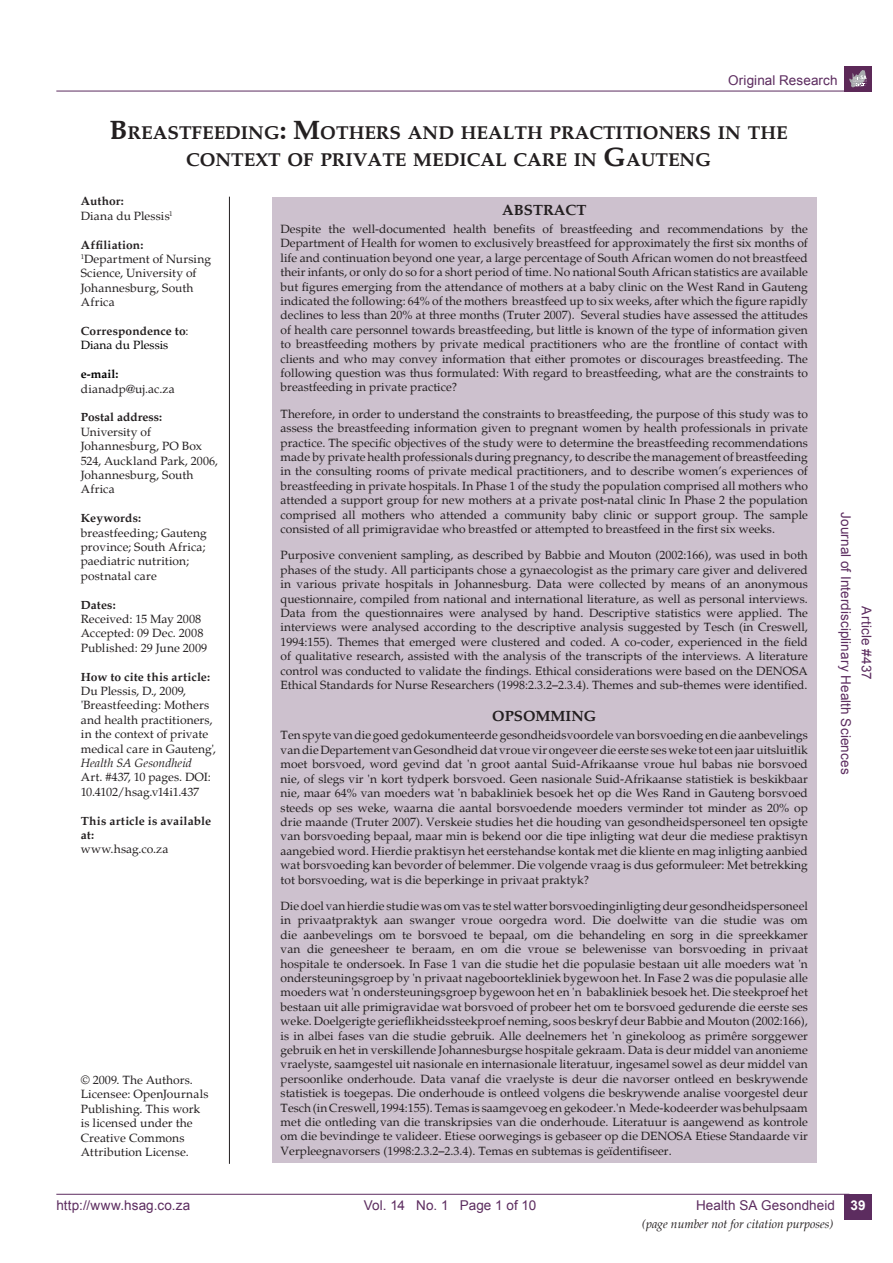
<style>
.page{position:relative;width:893px;height:1263px;background:#fff}
.page>*{position:absolute;margin:0;border:0;box-sizing:border-box;transform-origin:0 0}
.t1{font:700 18.9px/27px "Palatino";color:#231f20;text-align:center}
.t2{font:700 15px "Palatino";color:#231f20}
.t3{font:13.5px "Arial";letter-spacing:.005em;color:#5c2c5f}
.t4{font:700 13.5px "Arial";color:#fff}
.t5{font:12px/14.4px "Palatino";color:#231f20}
.t6{font:12px/14.4px "Palatino";letter-spacing:.02em;color:#231f20}
.t7{font:700 12px/14.4px "Palatino";letter-spacing:.005em;color:#231f20}
.t8{font:italic 12px "Palatino";color:#231f20}
.t9{font:700 12px "Palatino";color:#000}
.s1{font-size:27px}
.s2{font-weight:700}
.s3{font-weight:400}
.s4{font-weight:400;color:#000}
</style>
<div class="page">
<hr style="left:56px;top:1194px;width:793px;height:1px;background:#5c2c5f">
<hr style="left:56px;top:91px;width:793px;height:1px;background:#5c2c5f">
<div style="left:844px;top:1194px;width:28px;height:26px;background:#5c2c5f"></div>
<div style="left:844px;top:66px;width:28px;height:25px;background:#5c2958"></div>
<svg style="left:849px;top:70px;width:18px;height:18px"></svg>
<div style="left:272px;top:198px;width:544px;height:965px;background:#cdc1ce"></div>
<hr style="left:229px;top:197px;width:1px;height:967px;background:#231f20">
<p class="t3" style="left:728px;top:71px;width:111px">Original Research</p>
<h1 class="t1" style="left:110px;top:119px;width:680px"><span class="s1">B</span>REASTFEEDING<span class="s1">: M</span>OTHERS AND HEALTH PRACTITIONERS IN THE<br>CONTEXT OF PRIVATE MEDICAL CARE IN <span class="s1">G</span>AUTENG</h1>
<p class="t5" style="left:81px;top:194px;width:94px"><span class="s2">Author:<br></span>Diana du Plessis<sup>1</sup></p>
<p class="t5" style="left:81px;top:238px;width:132px"><span class="s2">Affiliation:<br></span><sup>1</sup>Department of Nursing<br>Science, University of<br>Johannesburg, South<br>Africa</p>
<p class="t7" style="left:81px;top:324px;width:109px">Correspondence to<span class="s3">:<br></span><span class="s4">Diana du Plessis</span></p>
<p class="t9" style="left:81px;top:367px;width:39px">e-mail:</p>
<p class="t5" style="left:81px;top:382px;width:95px">dianadp@uj.ac.za</p>
<p class="t7" style="left:81px;top:410px;width:83px">Postal address:</p>
<p class="t5" style="left:81px;top:425px;width:139px">University of<br>Johannesburg, PO Box<br>524, Auckland Park, 2006,<br>Johannesburg, South<br>Africa</p>
<p class="t7" style="left:81px;top:511px;width:62px">Keywords:</p>
<p class="t5" style="left:81px;top:526px;width:128px">breastfeeding; Gauteng province; South Africa; paediatric nutrition; postnatal care</p>
<p class="t7" style="left:81px;top:597px;width:36px">Dates:</p>
<p class="t5" style="left:81px;top:612px;width:128px">Received: 15 May 2008<br>Accepted: 09 Dec. 2008<br>Published: 29 June 2009</p>
<p class="t7" style="left:81px;top:669px;width:131px">How to cite this article:</p>
<p class="t5" style="left:81px;top:684px;width:137px">Du Plessis, D., 2009, 'Breastfeeding: Mothers and health practitioners, in the context of private medical care in Gauteng',</p>
<p class="t8" style="left:81px;top:756px;width:113px">Health SA Gesondheid</p>
<p class="t5" style="left:81px;top:770px;width:132px">Art. #437, 10 pages. DOI:<br>10.4102/hsag.v14i1.437</p>
<p class="t7" style="left:81px;top:813px;width:132px">This article is available at:</p>
<p class="t5" style="left:81px;top:842px;width:89px">www.hsag.co.za</p>
<p class="t6" style="left:81px;top:1073px;width:129px">© 2009. The Authors.<br>Licensee: OpenJournals<br>Publishing. This work is licensed under the<br>Creative Commons<br>Attribution License.</p>
<p class="t2" style="left:502px;top:201px;width:86px">ABSTRACT</p>
<p class="t5" style="left:281px;top:222px;width:529px;text-align:justify">Despite the well-documented health benefits of breastfeeding and recommendations by the Department of Health for women to exclusively breastfeed for approximately the first six months of life and continuation beyond one year, a large percentage of South African women do not breastfeed their infants, or only do so for a short period of time. No national South African statistics are available but figures emerging from the attendance of mothers at a baby clinic on the West Rand in Gauteng indicated the following: 64% of the mothers breastfeed up to six weeks, after which the figure rapidly declines to less than 20% at three months (Truter 2007). Several studies have assessed the attitudes of health care personnel towards breastfeeding, but little is known of the type of information given to breastfeeding mothers by private medical practitioners who are the frontline of contact with clients and who may convey information that either promotes or discourages breastfeeding. The following question was thus formulated: With regard to breastfeeding, what are the constraints to breastfeeding in private practice?</p>
<p class="t5" style="left:281px;top:407px;width:529px;text-align:justify">Therefore, in order to understand the constraints to breastfeeding, the purpose of this study was to assess the breastfeeding information given to pregnant women by health professionals in private practice. The specific objectives of the study were to determine the breastfeeding recommendations made by private health professionals during pregnancy, to describe the management of breastfeeding in the consulting rooms of private medical practitioners, and to describe women’s experiences of breastfeeding in private hospitals. In Phase 1 of the study the population comprised all mothers who attended a support group for new mothers at a private post-natal clinic In Phase 2 the population comprised all mothers who attended a community baby clinic or support group. The sample consisted of all primigravidae who breastfed or attempted to breastfeed in the first six weeks.</p>
<p class="t5" style="left:281px;top:548px;width:529px;text-align:justify">Purposive convenient sampling, as described by Babbie and Mouton (2002:166), was used in both phases of the study. All participants chose a gynaecologist as the primary care giver and delivered in various private hospitals in Johannesburg. Data were collected by means of an anonymous questionnaire, compiled from national and international literature, as well as personal interviews.<br>Data from the questionnaires were analysed by hand. Descriptive statistics were applied. The interviews were analysed according to the descriptive analysis suggested by Tesch (in Creswell, 1994:155). Themes that emerged were clustered and coded. A co-coder, experienced in the field of qualitative research, assisted with the analysis of the transcripts of the interviews. A literature control was conducted to validate the findings. Ethical considerations were based on the DENOSA Ethical Standards for Nurse Researchers (1998:2.3.2–2.3.4). Themes and sub-themes were identified.</p>
<p class="t2" style="left:492px;top:708px;width:106px">OPSOMMING</p>
<p class="t5" style="left:281px;top:728px;width:529px;text-align:justify">Ten spyte van die goed gedokumenteerde gesondheidsvoordele van borsvoeding en die aanbevelings van die Departement van Gesondheid dat vroue vir ongeveer die eerste ses weke tot een jaar uitsluitlik moet borsvoed, word gevind dat 'n groot aantal Suid-Afrikaanse vroue hul babas nie borsvoed nie, of slegs vir 'n kort tydperk borsvoed. Geen nasionale Suid-Afrikaanse statistiek is beskikbaar nie, maar 64% van moeders wat 'n babakliniek besoek het op die Wes Rand in Gauteng borsvoed steeds op ses weke, waarna die aantal borsvoedende moeders verminder tot minder as 20% op drie maande (Truter 2007). Verskeie studies het die houding van gesondheidspersoneel ten opsigte van borsvoeding bepaal, maar min is bekend oor die tipe inligting wat deur die mediese praktisyn aangebied word. Hierdie praktisyn het eerstehandse kontak met die kliente en mag inligting aanbied wat borsvoeding kan bevorder of belemmer. Die volgende vraag is dus geformuleer: Met betrekking tot borsvoeding, wat is die beperkinge in privaat praktyk?</p>
<p class="t5" style="left:281px;top:899px;width:529px;text-align:justify">Die doel van hierdie studie was om vas te stel watter borsvoedinginligting deur gesondheidspersoneel in privaatpraktyk aan swanger vroue oorgedra word. Die doelwitte van die studie was om die aanbevelings om te borsvoed te bepaal, om die behandeling en sorg in die spreekkamer van die geneesheer te beraam, en om die vroue se belewenisse van borsvoeding in privaat hospitale te ondersoek. In Fase 1 van die studie het die populasie bestaan uit alle moeders wat 'n ondersteuningsgroep by 'n privaat nageboortekliniek bygewoon het. In Fase 2 was die populasie alle moeders wat 'n ondersteuningsgroep bygewoon het en 'n babakliniek besoek het. Die steekproef het bestaan uit alle primigravidae wat borsvoed of probeer het om te borsvoed gedurende die eerste ses weke. Doelgerigte gerieflikheidssteekproef neming, soos beskryf deur Babbie and Mouton (2002:166), is in albei fases van die studie gebruik. Alle deelnemers het 'n ginekoloog as primêre sorggewer gebruik en het in verskillende Johannesburgse hospitale gekraam. Data is deur middel van anonieme vraelyste, saamgestel uit nasionale en internasionale literatuur, ingesamel sowel as deur middel van persoonlike onderhoude. Data vanaf die vraelyste is deur die navorser ontleed en beskrywende statistiek is toegepas. Die onderhoude is ontleed volgens die beskrywende analise voorgestel deur Tesch (in Creswell, 1994:155). Temas is saamgevoeg en gekodeer.'n Mede-kodeerder was behulpsaam met die ontleding van die transkripsies van die onderhoude. Literatuur is aangewend as kontrole om die bevindinge te valideer. Etiese oorwegings is gebaseer op die DENOSA Etiese Standaarde vir Verpleegnavorsers (1998:2.3.2–2.3.4). Temas en subtemas is geïdentifiseer.</p>
<p class="t3" style="left:855px;top:512px;width:264px;rotate:90deg">Journal of Interdisciplinary Health Sciences</p>
<p class="t3" style="left:875px;top:606px;width:75px;rotate:90deg">Article #437</p>
<p class="t3" style="left:56px;top:1196px;width:135px">http://www.hsag.co.za</p>
<p class="t3" style="left:696px;top:1196px;width:141px">Health SA Gesondheid</p>
<p class="t3" style="left:364px;top:1196px;width:174px">Vol. 14 No. 1 Page 1 of 10</p>
<p class="t8" style="left:642px;top:1217px;width:193px">(page number not for citation purposes)</p>
<p class="t4" style="left:850px;top:1196px;width:17px">39</p>
</div>
